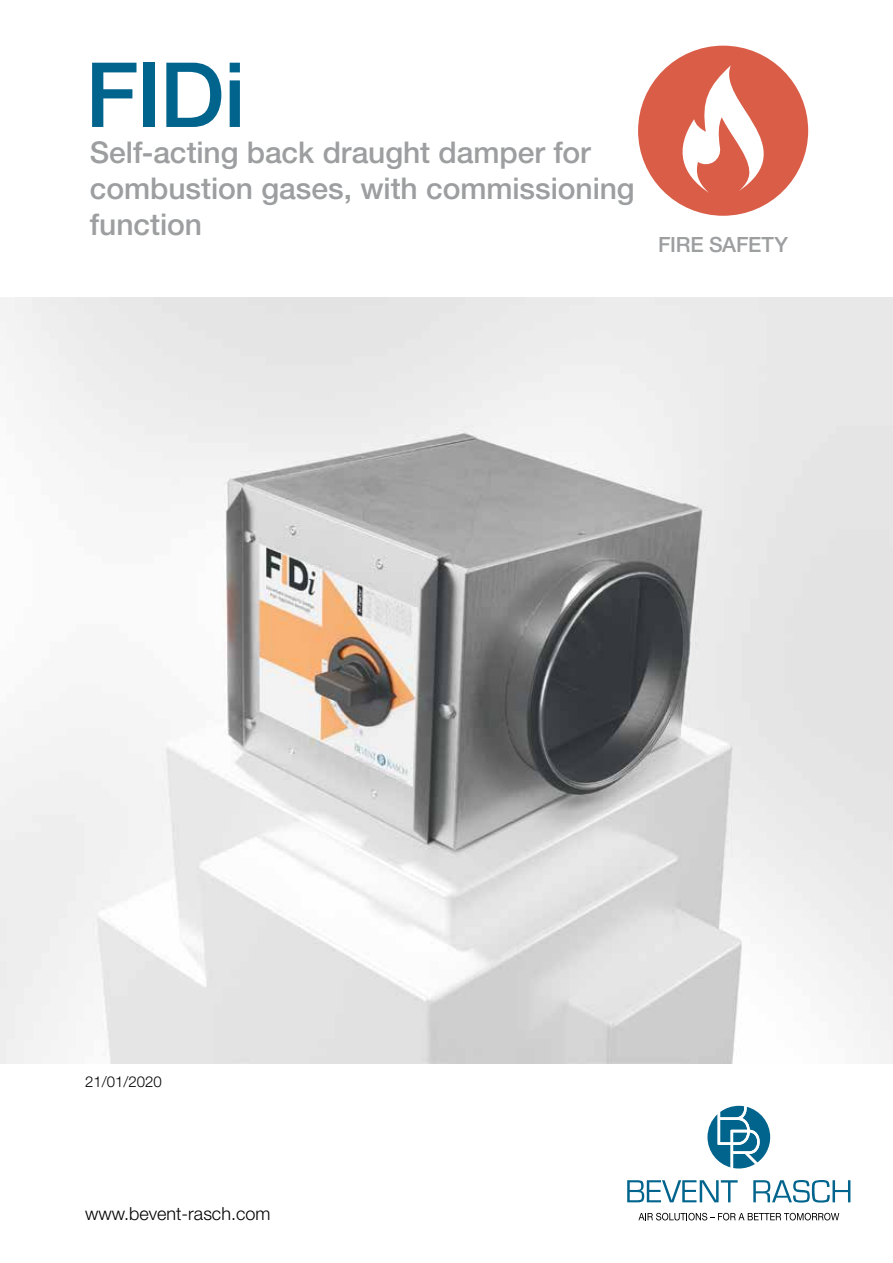
<style>
.page{position:relative;width:893px;height:1263px;background:#fff}
.page>*{position:absolute;margin:0;border:0;box-sizing:border-box;transform-origin:0 0}
.t1{font:500 90px "Helvetica Neue LT Std";color:#00648d}
.t2{font:500 30px/36px "Helvetica Neue LT Std";letter-spacing:-.005em;color:#9c9e9f}
.t3{font:500 21px "Helvetica Neue LT Std";letter-spacing:-.01em;color:#9c9e9f}
.t4{font:300 18px "Helvetica Neue LT Std";color:#000}
.t5{font:300 15px "Helvetica Neue LT Std";color:#000}
</style>
<div class="page">
<div style="left:638px;top:46px;width:170px;height:170px;background:#da5d48;border-radius:50%"></div>
<svg style="left:682px;top:65px;width:123px;height:128px"></svg>
<svg style="left:707px;top:1106px;width:63px;height:62px"></svg>
<svg style="left:627px;top:1180px;width:111px;height:22px"></svg>
<svg style="left:753px;top:1180px;width:97px;height:22px"></svg>
<svg style="left:638px;top:1213px;width:201px;height:7px"></svg>
<img style="left:0;top:298px;width:893px;height:765px">
<h1 class="t1" style="left:85px;top:41px;width:162px">FIDi</h1>
<p class="t2" style="left:90px;top:134px;width:546px">Self-acting back draught damper for combustion gases, with commissioning function</p>
<p class="t3" style="left:658px;top:232px;width:131px">FIRE SAFETY</p>
<p class="t5" style="left:85px;top:1072px;width:78px">21/01/2020</p>
<p class="t4" style="left:85px;top:1203px;width:187px">www.bevent-rasch.com</p>
</div>
